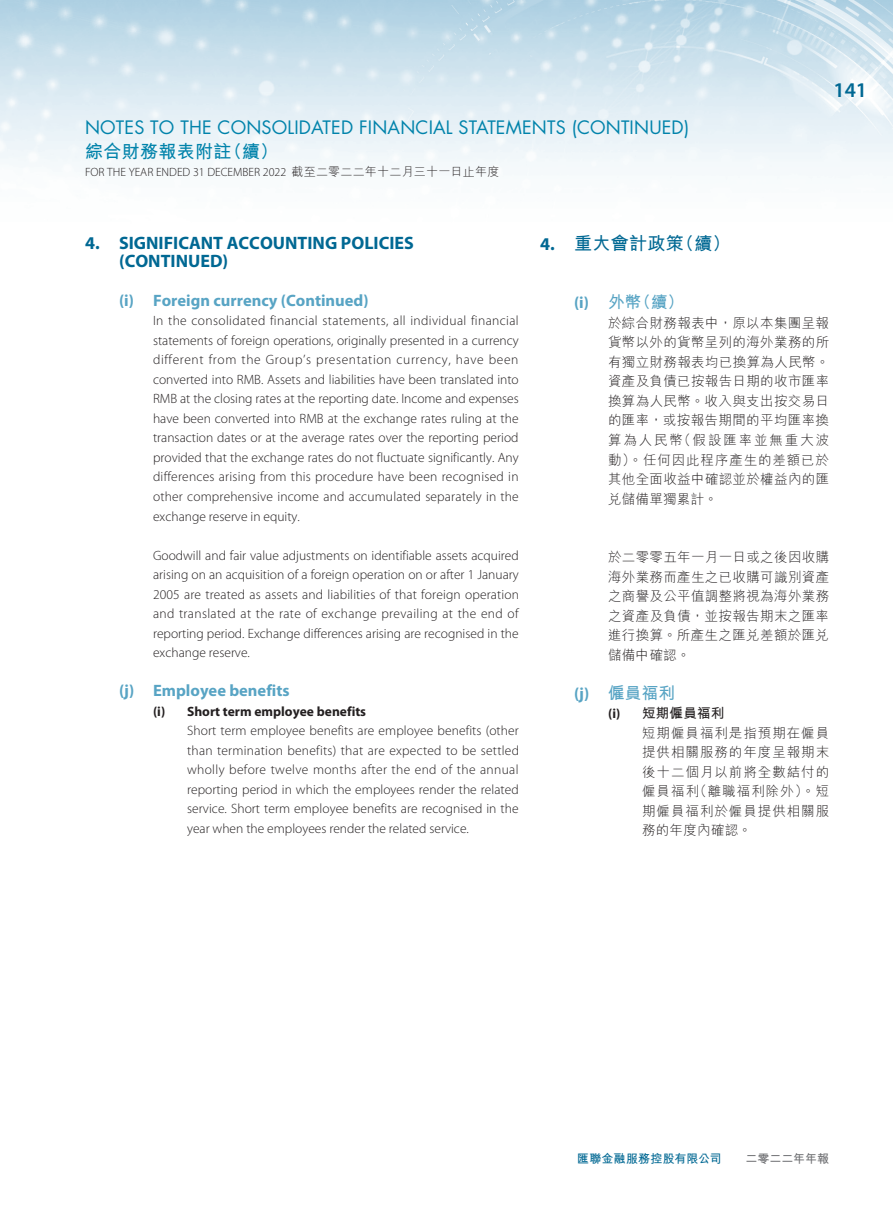
<style>
.page{position:relative;width:893px;height:1212px;background:#fff}
.page>*{position:absolute;margin:0;border:0;box-sizing:border-box;transform-origin:0 0}
.t1{font:600 21px "Myriad Pro";color:#006893}
.t2{font:18px "Futura Std";letter-spacing:.01em;color:#0183ab}
._01_H1_E{font:700 18px/18px "Myriad Pro";color:#006893}
.t3{font:700 18px "M Hei HK";letter-spacing:.02em;color:#0183ab}
._001_H1_C{font:700 18px "M Hei HK";letter-spacing:.02em;color:#006893}
._02_H2_E{font:700 16.5px "Myriad Pro";color:#58a4c4}
._002_H2_C{font:700 16.5px "M Hei HK";letter-spacing:.02em;color:#58a4c4}
._00_txt_E{font:300 13.5px/19.5px "Myriad Pro";color:#231f20;text-align:justify}
._000_txt_C{font:300 13.5px/19.5px "M Hei HK";letter-spacing:.03em;color:#231f20;text-align:justify}
._03_H3_E{font:700 13.5px "Myriad Pro";color:#231f20}
._003_H3_C{font:700 13.5px "M Hei HK";letter-spacing:.02em;color:#231f20}
.t4{font:300 12px "Myriad Pro";color:#231f20}
.t5{font:700 12px "M Hei HK";color:#006893}
.t6{font:700 12px "M Hei HK";letter-spacing:-.005em;color:#6c6d70}
.s1{font-family:"M Hei HK"}
.s2{font-family:"Myriad Pro"}
</style>
<div class="page">
<img style="left:0;top:0;width:893px;height:178px">
<h2 class="t2" style="left:85px;top:116px;width:606px">NOTES TO THE CONSOLIDATED FINANCIAL STATEMENTS (CONTINUED)</h2>
<h2 class="t3" style="left:85px;top:138px;width:194px">綜合財務報表附註（續）</h2>
<p class="t4" style="left:85px;top:164px;width:416px">FOR THE YEAR ENDED 31 DECEMBER 2022 <span class="s1">截至二零二二年十二月三十一日止年度</span></p>
<h1 class="t1" style="left:833px;top:76px;width:35px">141</h1>
<p class="_01_H1_E" style="left:119px;top:233px;width:296px;text-indent:-34px">4. SIGNIFICANT ACCOUNTING POLICIES (CONTINUED)</p>
<p class="_02_H2_E" style="left:119px;top:290px;width:251px">(i) Foreign currency (Continued)</p>
<p class="_00_txt_E" style="left:153px;top:311px;width:367px">In the consolidated financial statements, all individual financial statements of foreign operations, originally presented in a currency different from the Group’s presentation currency, have been converted into RMB. Assets and liabilities have been translated into RMB at the closing rates at the reporting date. Income and expenses have been converted into RMB at the exchange rates ruling at the transaction dates or at the average rates over the reporting period provided that the exchange rates do not fluctuate significantly. Any differences arising from this procedure have been recognised in other comprehensive income and accumulated separately in the exchange reserve in equity.</p>
<p class="_00_txt_E" style="left:153px;top:545px;width:367px">Goodwill and fair value adjustments on identifiable assets acquired arising on an acquisition of a foreign operation on or after 1 January 2005 are treated as assets and liabilities of that foreign operation and translated at the rate of exchange prevailing at the end of reporting period. Exchange differences arising are recognised in the exchange reserve.</p>
<p class="_02_H2_E" style="left:119px;top:680px;width:172px">(j) Employee benefits</p>
<p class="_03_H3_E" style="left:153px;top:702px;width:215px">(i) Short term employee benefits</p>
<p class="_00_txt_E" style="left:187px;top:721px;width:333px">Short term employee benefits are employee benefits (other than termination benefits) that are expected to be settled wholly before twelve months after the end of the annual reporting period in which the employees render the related service. Short term employee benefits are recognised in the year when the employees render the related service.</p>
<p class="_001_H1_C" style="left:540px;top:230px;width:192px"><span class="s2">4.</span> 重大會計政策（續）</p>
<p class="_002_H2_C" style="left:574px;top:290px;width:111px"><span class="s2">(i)</span> 外幣（續）</p>
<p class="_000_txt_C" style="left:608px;top:313px;width:223px">於綜合財務報表中，原以本集團呈報貨幣以外的貨幣呈列的海外業務的所有獨立財務報表均已換算為人民幣。資產及負債已按報告日期的收市匯率換算為人民幣。收入與支出按交易日的匯率，或按報告期間的平均匯率換算為人民幣（假設匯率並無重大波動）。任何因此程序產生的差額已於其他全面收益中確認並於權益內的匯兌儲備單獨累計。</p>
<p class="_000_txt_C" style="left:608px;top:547px;width:223px">於二零零五年一月一日或之後因收購海外業務而產生之已收購可識別資產之商譽及公平值調整將視為海外業務之資產及負債，並按報告期末之匯率進行換算。所產生之匯兌差額於匯兌儲備中確認。</p>
<p class="_002_H2_C" style="left:574px;top:680px;width:103px"><span class="s2">(j)</span> 僱員福利</p>
<p class="_003_H3_C" style="left:608px;top:703px;width:118px"><span class="s2">(i)</span> 短期僱員福利</p>
<p class="_000_txt_C" style="left:642px;top:723px;width:189px">短期僱員福利是指預期在僱員提供相關服務的年度呈報期末後十二個月以前將全數結付的僱員福利（離職福利除外）。短期僱員福利於僱員提供相關服務的年度內確認。</p>
<p class="t5" style="left:577px;top:1150px;width:146px">匯聯金融服務控股有限公司</p>
<p class="t6" style="left:745px;top:1150px;width:85px">二零二二年年報</p>
</div>
